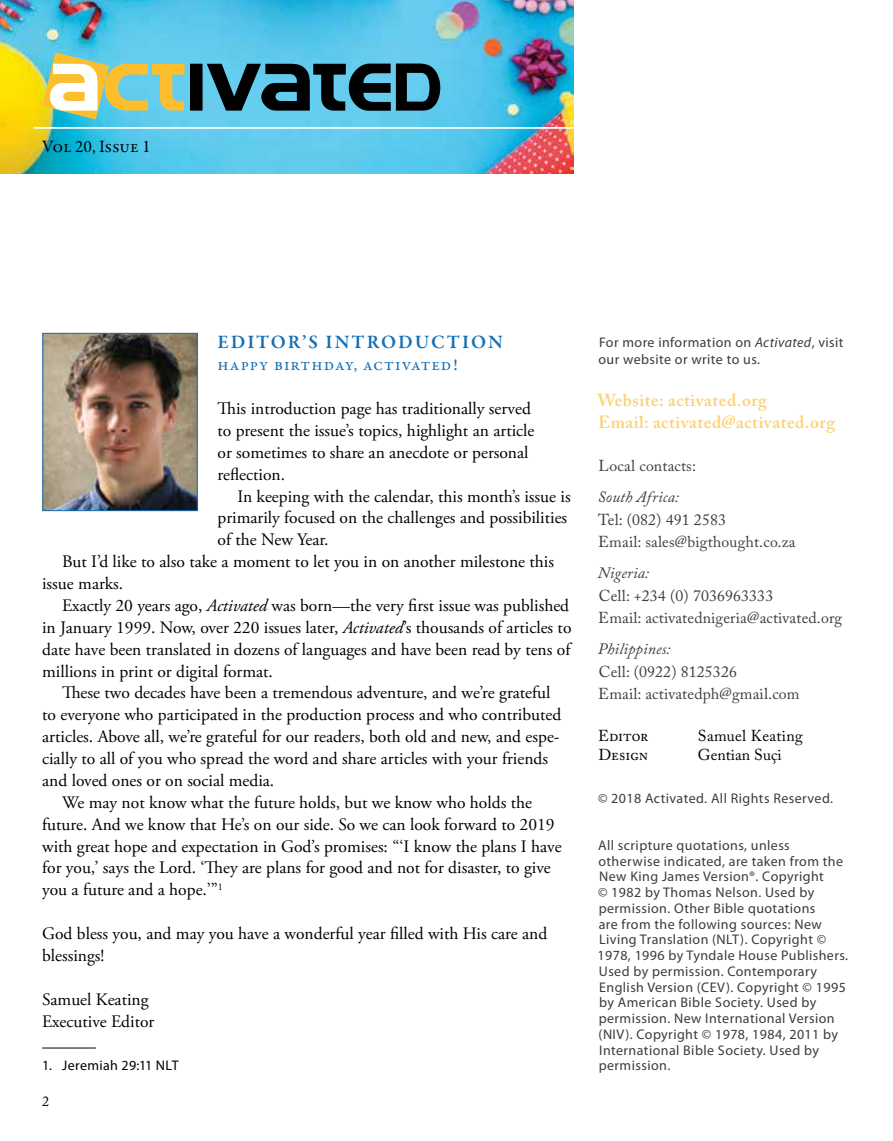
<style>
.page{position:relative;width:893px;height:1141px;background:#fff}
.page>*{position:absolute;margin:0;border:0;box-sizing:border-box;transform-origin:0 0}
.t1{font:600 19.25px "Garamond Premr Pro";letter-spacing:.1em;color:#136fb7}
.t2{font:17.5px/21.9px "Adobe Garamond Pro";color:#000}
.t3{font:600 17.5px/22.4px "Adobe Caslon Pro";letter-spacing:.03em;color:#fed071}
.t4{font:17.5px "Garamond Premr Pro";letter-spacing:.06em;color:#136fb7}
.t5{font:17.5px "Garamond Premr Pro";letter-spacing:-.015em;color:#000}
.t6{font:15.75px/22.4px "Adobe Caslon Pro";letter-spacing:.01em;color:#3c3c3b}
.t7{font:italic 15.75px "Adobe Caslon Pro";letter-spacing:.01em;color:#3c3c3b}
.t8{font:15.75px "Adobe Caslon Pro";color:#000}
.t9{font:15.75px "Adobe Caslon Pro";letter-spacing:.02em;color:#000}
.t10{font:14px/15.8px "Myriad Pro";letter-spacing:.03em;color:#3c3c3b}
.t11{font:14px "Myriad Pro";letter-spacing:.025em;color:#000}
.t12{font:14px "Adobe Caslon Pro";color:#000}
.s1{font-style:italic}
</style>
<div class="page">
<img style="left:0;top:0;width:573px;height:173px">
<img style="left:44px;top:335px;width:152px;height:174px">
<div style="left:42px;top:333px;width:156px;height:178px;border:1px solid #136fb7"></div>
<hr style="left:33px;top:127px;width:540px;height:2px;background:#fff">
<svg style="left:42px;top:52px;width:398px;height:67px;background:#669896"></svg>
<hr style="left:42px;top:1048px;width:54px;height:1px;background:#000">
<p class="t5" style="left:42px;top:135px;width:110px">Vol 20, Issue 1</p>
<p class="t1" style="left:217px;top:331px;width:287px">EDITOR’S INTRODUCTION</p>
<p class="t4" style="left:217px;top:354px;width:242px">happy birthday, activated!</p>
<p class="t2" style="left:217px;top:398px;width:318px">This introduction page has traditionally served to present the issue’s topics, highlight an article or sometimes to share an anecdote or personal reflection.</p>
<p class="t2" style="left:237px;top:486px;width:335px">In keeping with the calendar, this month’s issue is</p>
<p class="t2" style="left:217px;top:508px;width:351px">primarily focused on the challenges and possibilities</p>
<p class="t2" style="left:217px;top:529px;width:113px">of the New Year.</p>
<p class="t2" style="left:62px;top:551px;width:494px">But I’d like to also take a moment to let you in on another milestone this</p>
<p class="t2" style="left:42px;top:573px;width:83px">issue marks.</p>
<p class="t2" style="left:62px;top:595px;width:509px">Exactly 20 years ago, <span class="s1">Activated</span> was born—the very first issue was published</p>
<p class="t2" style="left:42px;top:617px;width:531px">in January 1999. Now, over 220 issues later, <span class="s1">Activated</span>’s thousands of articles to</p>
<p class="t2" style="left:42px;top:639px;width:530px">date have been translated in dozens of languages and have been read by tens of</p>
<p class="t2" style="left:42px;top:661px;width:232px">millions in print or digital format.</p>
<p class="t2" style="left:62px;top:683px;width:490px">These two decades have been a tremendous adventure, and we’re grateful</p>
<p class="t2" style="left:42px;top:704px;width:521px">to everyone who participated in the production process and who contributed</p>
<p class="t2" style="left:42px;top:726px;width:519px">articles. Above all, we’re grateful for our readers, both old and new, and espe-</p>
<p class="t2" style="left:42px;top:748px;width:507px">cially to all of you who spread the word and share articles with your friends</p>
<p class="t2" style="left:42px;top:770px;width:234px">and loved ones or on social media.</p>
<p class="t2" style="left:62px;top:792px;width:472px">We may not know what the future holds, but we know who holds the</p>
<p class="t2" style="left:42px;top:814px;width:514px">future. And we know that He’s on our side. So we can look forward to 2019</p>
<p class="t2" style="left:42px;top:836px;width:521px">with great hope and expectation in God’s promises: “‘I know the plans I have</p>
<p class="t2" style="left:42px;top:858px;width:510px">for you,’ says the Lord. ‘They are plans for good and not for disaster, to give</p>
<p class="t2" style="left:42px;top:879px;width:182px">you a future and a hope.’”<sup>1</sup></p>
<p class="t2" style="left:42px;top:923px;width:507px">God bless you, and may you have a wonderful year filled with His care and blessings!</p>
<p class="t2" style="left:42px;top:989px;width:114px">Samuel Keating<br>Executive Editor</p>
<p class="t10" style="left:598px;top:333px;width:247px;line-height:17.5px">For more information on <span class="s1">Activated</span>, visit our website or write to us.</p>
<p class="t3" style="left:598px;top:389px;width:239px">Website: activated.org<br>Email: activated@activated.org</p>
<p class="t6" style="left:598px;top:455px;width:99px">Local contacts:</p>
<p class="t7" style="left:598px;top:488px;width:83px">South Africa:</p>
<p class="t6" style="left:598px;top:508px;width:199px">Tel: (082) 491 2583<br>Email: sales@bigthought.co.za</p>
<p class="t7" style="left:598px;top:564px;width:53px">Nigeria:</p>
<p class="t6" style="left:598px;top:584px;width:245px">Cell: +234 (0) 7036963333<br>Email: activatednigeria@activated.org</p>
<p class="t7" style="left:598px;top:639px;width:74px">Philippines:</p>
<p class="t6" style="left:598px;top:660px;width:203px">Cell: (0922) 8125326<br>Email: activatedph@gmail.com</p>
<p class="t8" style="left:598px;top:727px;width:52px">Editor</p>
<p class="t9" style="left:698px;top:727px;width:106px">Samuel Keating</p>
<p class="t8" style="left:598px;top:745px;width:51px">Design</p>
<p class="t8" style="left:698px;top:745px;width:85px">Gentian Suçi</p>
<p class="t10" style="left:598px;top:790px;width:237px">© 2018 Activated. All Rights Reserved.</p>
<p class="t10" style="left:597px;top:837px;width:252px">All scripture quotations, unless otherwise indicated, are taken from the New King James Version®. Copyright<br>© 1982 by Thomas Nelson. Used by permission. Other Bible quotations<br>are from the following sources: New Living Translation (NLT). Copyright © 1978, 1996 by Tyndale House Publishers.<br>Used by permission. Contemporary English Version (CEV). Copyright © 1995 by American Bible Society. Used by permission. New International Version (NIV). Copyright © 1978, 1984, 2011 by International Bible Society. Used by</p>
<p class="t11" style="left:42px;top:1057px;width:138px">1. Jeremiah 29:11 NLT</p>
<p class="t10" style="left:599px;top:1057px;width:73px">permission.</p>
<p class="t12" style="left:42px;top:1093px;width:8px">2</p>
</div>
